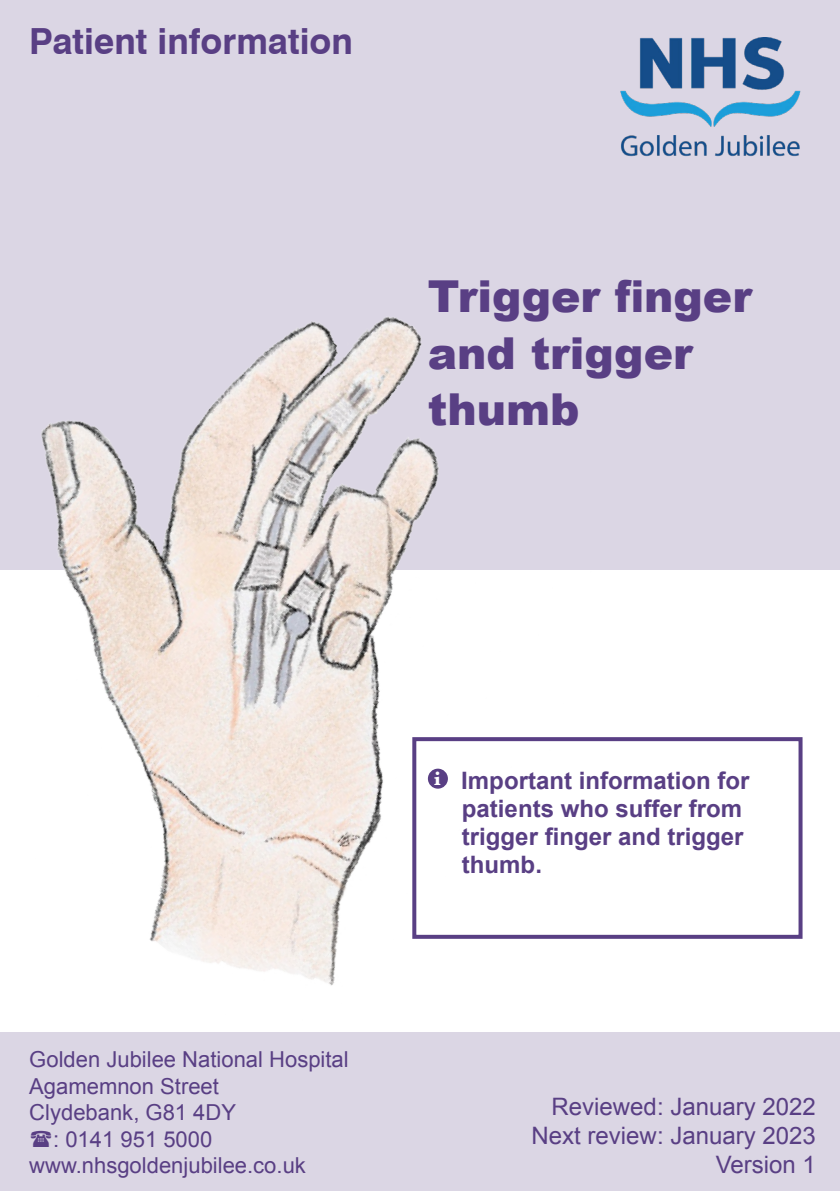
<style>
.page{position:relative;width:840px;height:1191px;background:#fff}
.page>*{position:absolute;margin:0;border:0;box-sizing:border-box;transform-origin:0 0}
.t1{font:900 44px/56px "Arial";color:#593f84}
.t2{font:700 36px "Swiss 721 BT";color:#593f84}
.t3{font:700 24px/28px "Arial";color:#593f84}
.t4{font:24px/28.8px "Arial";color:#593f84;text-align:right}
.t5{font:22px "Arial";color:#593f84}
.s1{font-family:"Baskerville";font-size:20px;color:#fff}
</style>
<div class="page">
<div style="left:0;top:0;width:839px;height:569px;background:#dbd6e4"></div>
<img style="left:620px;top:37px;width:180px;height:120px">
<img style="left:30px;top:317px;width:562px;height:669px">
<div style="left:0;top:1032px;width:839px;height:159px;background:#dbd6e4"></div>
<div style="left:412px;top:737px;width:390px;height:201px;border:4px solid #593f84"></div>
<h2 class="t2" style="left:29px;top:19px;width:325px">Patient information</h2>
<h1 class="t1" style="left:427px;top:267px;width:325px">Trigger finger and trigger thumb</h1>
<p class="t5" style="left:29px;top:1045px;width:321px">Golden Jubilee National Hospital</p>
<p class="t5" style="left:29px;top:1071px;width:191px">Agamemnon Street</p>
<p class="t5" style="left:29px;top:1098px;width:208px">Clydebank, G81 4DY</p>
<p class="t5" style="left:53px;top:1124px;width:161px">: 0141 951 5000</p>
<p class="t5" style="left:29px;top:1150px;width:278px">www.nhsgoldenjubilee.co.uk</p>
<p class="t3" style="left:461px;top:767px;width:289px;text-indent:-28px"><span class="s1">i</span> Important information for patients who suffer from trigger finger and trigger thumb.</p>
<p class="t4" style="left:531px;top:1092px;width:286px">Reviewed: January 2022<br>Next review: January 2023<br>Version 1</p>
</div>
